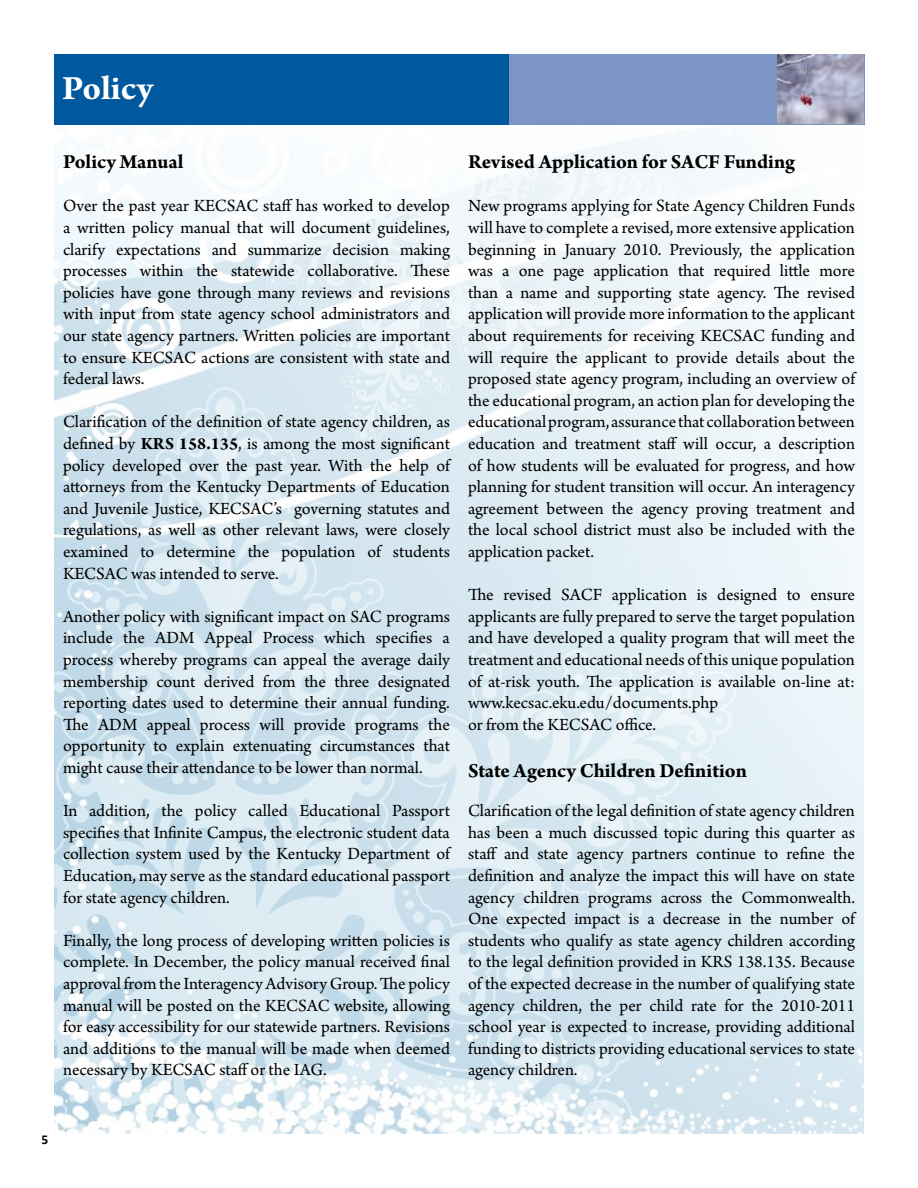
<style>
.page{position:relative;width:918px;height:1188px;background:#fff}
.page>*{position:absolute;margin:0;border:0;box-sizing:border-box;transform-origin:0 0}
.t1{font:700 36px "Arno Pro";color:#fff}
.t2{font:700 21px "Arno Pro";color:#000}
.t3{font:18px/21.6px "Arno Pro";color:#000;text-align:justify}
.t4{font:700 13.5px "Calibri";color:#000}
.s1{font-weight:700}
</style>
<div class="page">
<div style="left:508px;top:54px;width:357px;height:70px;background:#7b95c5"></div>
<div style="left:55px;top:54px;width:454px;height:70px;background:#00599e"></div>
<img style="left:777px;top:54px;width:87px;height:69px">
<img style="left:54px;top:123px;width:810px;height:1011px">
<h1 class="t1" style="left:62px;top:68px;width:92px">Policy</h1>
<p class="t2" style="left:63px;top:150px;width:122px">Policy Manual</p>
<p class="t3" style="left:63px;top:196px;width:389px">Over the past year KECSAC staff has worked to develop a written policy manual that will document guidelines, clarify expectations and summarize decision making processes within the statewide collaborative. These policies have gone through many reviews and revisions with input from state agency school administrators and our state agency partners. Written policies are important to ensure KECSAC actions are consistent with state and federal laws.</p>
<p class="t3" style="left:63px;top:412px;width:388px">Clarification of the definition of state agency children, as defined by <span class="s1">KRS 158.135</span>, is among the most significant policy developed over the past year. With the help of attorneys from the Kentucky Departments of Education and Juvenile Justice, KECSAC’s governing statutes and regulations, as well as other relevant laws, were closely examined to determine the population of students KECSAC was intended to serve.</p>
<p class="t3" style="left:63px;top:607px;width:389px">Another policy with significant impact on SAC programs include the ADM Appeal Process which specifies a process whereby programs can appeal the average daily membership count derived from the three designated reporting dates used to determine their annual funding.<br>The ADM appeal process will provide programs the opportunity to explain extenuating circumstances that might cause their attendance to be lower than normal.</p>
<p class="t3" style="left:63px;top:801px;width:389px">In addition, the policy called Educational Passport specifies that Infinite Campus, the electronic student data collection system used by the Kentucky Department of Education, may serve as the standard educational passport for state agency children.</p>
<p class="t3" style="left:63px;top:931px;width:389px">Finally, the long process of developing written policies is complete. In December, the policy manual received final approval from the Interagency Advisory Group. The policy manual will be posted on the KECSAC website, allowing for easy accessibility for our statewide partners. Revisions and additions to the manual will be made when deemed necessary by KECSAC staff or the IAG.</p>
<p class="t2" style="left:468px;top:150px;width:329px">Revised Application for SACF Funding</p>
<p class="t3" style="left:468px;top:196px;width:389px">New programs applying for State Agency Children Funds will have to complete a revised, more extensive application beginning in January 2010. Previously, the application was a one page application that required little more than a name and supporting state agency. The revised application will provide more information to the applicant about requirements for receiving KECSAC funding and will require the applicant to provide details about the proposed state agency program, including an overview of the educational program, an action plan for developing the educational program, assurance that collaboration between education and treatment staff will occur, a description of how students will be evaluated for progress, and how planning for student transition will occur. An interagency agreement between the agency proving treatment and the local school district must also be included with the application packet.</p>
<p class="t3" style="left:468px;top:585px;width:389px;text-align:left">The revised SACF application is designed to ensure applicants are fully prepared to serve the target population and have developed a quality program that will meet the treatment and educational needs of this unique population of at-risk youth. The application is available on-line at: www.kecsac.eku.edu/documents.php<br>or from the KECSAC office.</p>
<p class="t2" style="left:468px;top:758px;width:280px">State Agency Children Definition</p>
<p class="t3" style="left:468px;top:801px;width:389px">Clarification of the legal definition of state agency children has been a much discussed topic during this quarter as staff and state agency partners continue to refine the definition and analyze the impact this will have on state agency children programs across the Commonwealth.<br>One expected impact is a decrease in the number of students who qualify as state agency children according to the legal definition provided in KRS 138.135. Because of the expected decrease in the number of qualifying state agency children, the per child rate for the 2010-2011 school year is expected to increase, providing additional funding to districts providing educational services to state agency children.</p>
<p class="t4" style="left:42px;top:1131px;width:8px">5</p>
</div>
